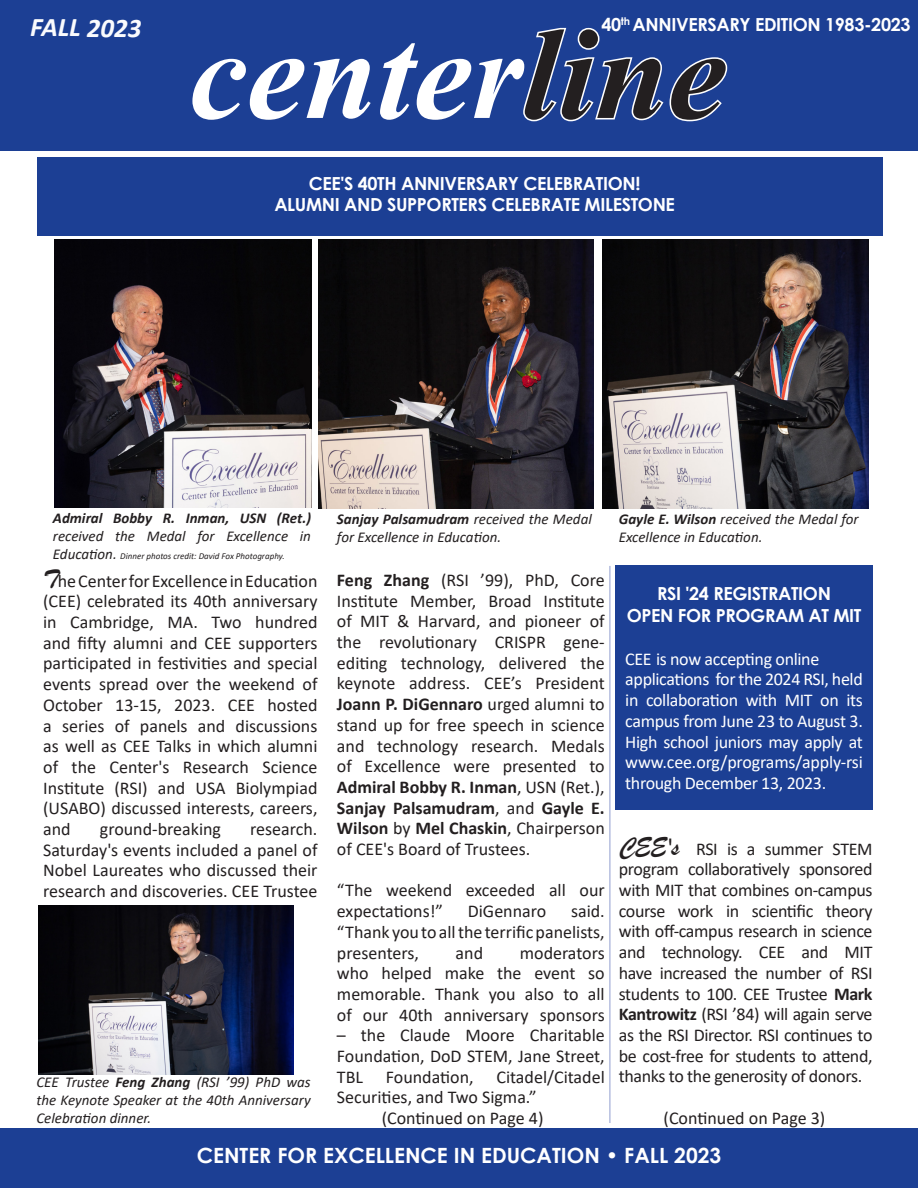
<style>
.page{position:relative;width:918px;height:1188px;background:#fff}
.page>*{position:absolute;margin:0;border:0;box-sizing:border-box;transform-origin:0 0}
.t1{font:700 162.3px "Vijaya";color:#fff}
.t2{font:italic 700 27px "Calibri";color:#fafbfd}
.t3{font:700 21px "Century Gothic";color:#fff}
.t4{font:18px/20.7px "Calibri";color:#231f20;text-align:justify}
.t5{font:18px/20.7px "Calibri";letter-spacing:-.02em;color:#fff;text-align:justify}
.t6{font:700 18px "Century Gothic";letter-spacing:-.02em;color:#fff}
.t7{font:italic 15px/18px "Calibri";color:#231f20}
.t8{font:italic 9px "Calibri";color:#231f20}
.s1{font-weight:700}
.s2{font-size:15px}
.s3{font-family:"Brush Script";font-size:27px}
</style>
<div class="page">
<div style="left:0;top:1128px;width:918px;height:60px;background:#1c3f94"></div>
<div style="left:0;top:0;width:918px;height:151px;background:#1c3f94"></div>
<hr style="left:609px;top:566px;width:2px;height:557px;background:#b5bedf">
<div style="left:37px;top:157px;width:845px;height:78px;background:#1c3f94"></div>
<div style="left:616px;top:566px;width:257px;height:244px;background:#1c3f94"></div>
<img style="left:602px;top:240px;width:266px;height:269px">
<img style="left:54px;top:240px;width:257px;height:268px">
<img style="left:319px;top:240px;width:275px;height:269px">
<img style="left:38px;top:905px;width:255px;height:170px">
<p class="t2" style="left:30px;top:8px;width:113px">FALL 2023</p>
<p class="t6" style="left:601px;top:10px;width:311px">40<sup>th</sup> ANNIVERSARY EDITION 1983-2023</p>
<p class="t1" style="left:189px;top:-54px;width:539px">centerline</p>
<p class="t6" style="left:309px;top:169px;width:333px">CEE'S 40TH ANNIVERSARY CELEBRATION!</p>
<p class="t6" style="left:274px;top:191px;width:402px">ALUMNI AND SUPPORTERS CELEBRATE MILESTONE</p>
<p class="t7" style="left:53px;top:509px;width:260px"><span class="s1">Admiral Bobby R. Inman, USN (Ret.) </span>received the Medal for Excellence in</p>
<p class="t8" style="left:53px;top:550px;width:233px"><span class="s2">Education.</span> Dinner photos credit: David Fox Photography.</p>
<p class="t4" style="left:43px;top:570px;width:276px"><span class="s3">T</span>he Center for Excellence in Education (CEE) celebrated its 40th anniversary in Cambridge, MA. Two hundred and fifty alumni and CEE supporters participated in festivities and special events spread over the weekend of October 13-15, 2023. CEE hosted a series of panels and discussions as well as CEE Talks in which alumni of the Center's Research Science Institute (RSI) and USA Biolympiad (USABO) discussed interests, careers, and</p>
<p class="t4" style="left:43px;top:818px;width:276px;text-indent:207px">research.<br>Saturday's events included a panel of Nobel Laureates who discussed their research and discoveries. CEE Trustee</p>
<p class="t4" style="left:100px;top:818px;width:123px">ground-breaking</p>
<p class="t7" style="left:36px;top:1072px;width:276px;text-align:justify">CEE Trustee <span class="s1">Feng Zhang</span> (RSI ’99) PhD was the Keynote Speaker at the 40th Anniversary Celebration dinner.</p>
<p class="t7" style="left:337px;top:510px;width:256px"><span class="s1">Sanjay Palsamudram</span> received the Medal for Excellence in Education.</p>
<p class="t4" style="left:337px;top:569px;width:269px"><span class="s1">Feng Zhang</span> (RSI ’99), PhD, Core Institute Member, Broad Institute of MIT &amp; Harvard, and pioneer of the revolutionary CRISPR gene&shy;editing technology, delivered the keynote address. CEE’s President <span class="s1">Joann P. DiGennaro</span> urged alumni to stand up for free speech in science and technology research. Medals of Excellence were presented to <span class="s1">Admiral Bobby R. Inman</span>, USN (Ret.), <span class="s1">Sanjay Palsamudram</span>, and <span class="s1">Gayle E.<br>Wilson</span> by <span class="s1">Mel Chaskin</span>, Chairperson of CEE's Board of Trustees.</p>
<p class="t4" style="left:337px;top:880px;width:269px">“The weekend exceeded all our expectations!”</p>
<p class="t4" style="left:337px;top:900px;width:269px;text-indent:234px">said. “Thank you to all the terrific panelists, presenters,</p>
<p class="t4" style="left:468px;top:900px;width:80px">DiGennaro</p>
<p class="t4" style="left:337px;top:942px;width:269px;text-indent:183px">moderators who helped make the event so memorable. Thank you also to all of our 40th anniversary sponsors</p>
<p class="t4" style="left:337px;top:1025px;width:269px">– the Claude Moore Charitable Foundation, DoD STEM, Jane Street, TBL</p>
<p class="t4" style="left:456px;top:942px;width:29px">and</p>
<p class="t4" style="left:337px;top:1066px;width:269px;text-indent:159px">Citadel/Citadel<br>Securities, and Two Sigma.”</p>
<p class="t4" style="left:382px;top:1107px;width:163px">(Continued on Page 4)</p>
<p class="t4" style="left:386px;top:1066px;width:89px">Foundation,</p>
<p class="t7" style="left:619px;top:510px;width:241px"><span class="s1">Gayle E. Wilson</span> received the Medal for<br>Excellence in Education.</p>
<p class="t6" style="left:657px;top:580px;width:175px">RSI '24 REGISTRATION</p>
<p class="t6" style="left:627px;top:601px;width:236px">OPEN FOR PROGRAM AT MIT</p>
<p class="t5" style="left:625px;top:648px;width:196px">CEE is now accepting online</p>
<p class="t5" style="left:625px;top:669px;width:239px">applications for the 2024 RSI, held in collaboration with MIT on its campus from June 23 to August 3.<br>High school juniors may apply at www.cee.org/programs/apply-rsi through December 13, 2023.</p>
<p class="t4" style="left:619px;top:838px;width:255px"><span class="s3">CEE's</span> RSI is a summer STEM program collaboratively sponsored with MIT that combines on-campus course work in scientific theory with off-campus research in science and technology. CEE and MIT have increased the number of RSI students to 100. CEE Trustee <span class="s1">Mark Kantrowitz</span> (RSI ’84) will again serve as the RSI Director. RSI continues to be cost-free for students to attend, thanks to the generosity of donors.</p>
<p class="t4" style="left:664px;top:1107px;width:163px">(Continued on Page 3)</p>
<p class="t3" style="left:197px;top:1139px;width:526px">CENTER FOR EXCELLENCE IN EDUCATION • FALL 2023</p>
</div>
